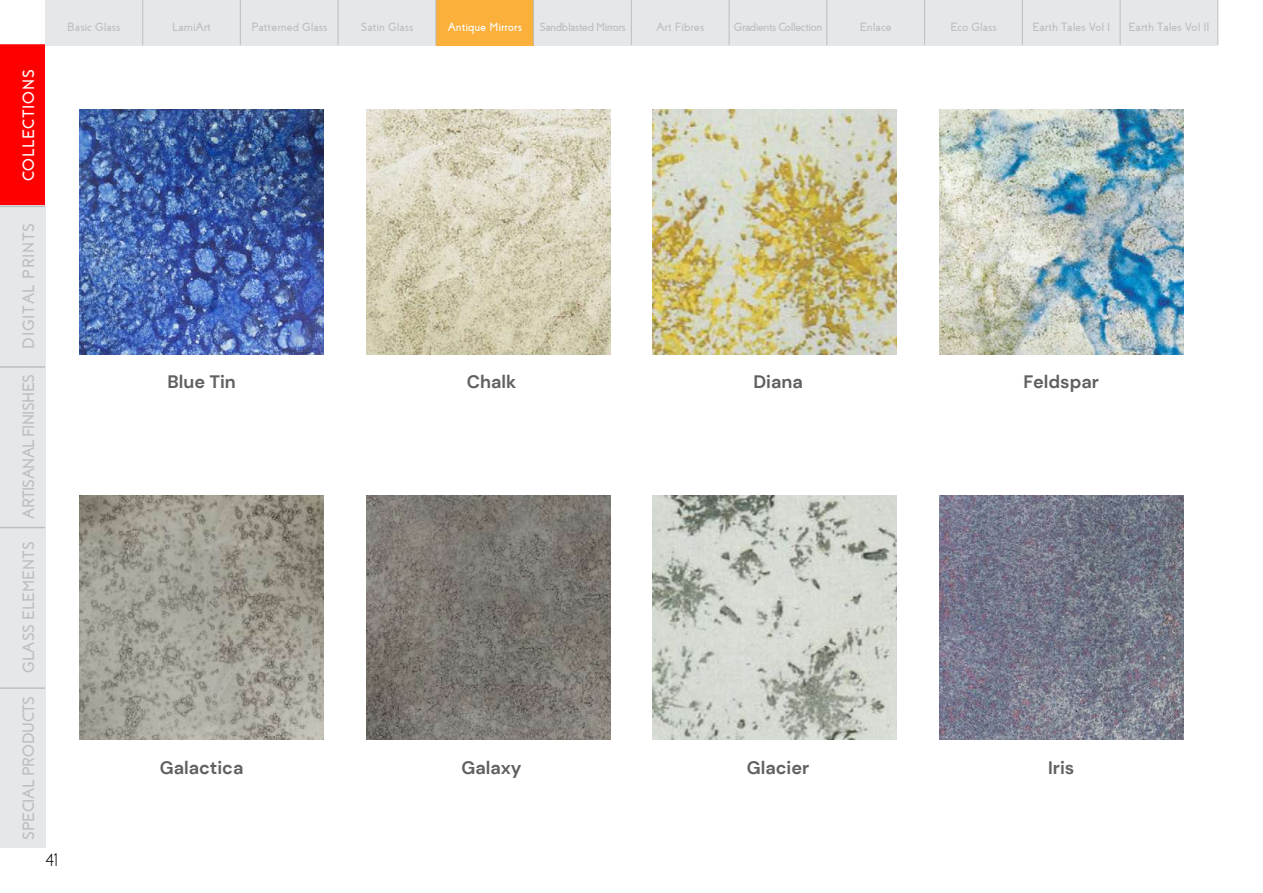
<style>
.page{position:relative;width:1263px;height:893px;background:#fff}
.page>*{position:absolute;margin:0;border:0;box-sizing:border-box;transform-origin:0 0}
.t1{font:700 18px "DM Sans";color:#606060}
.t2{font:300 18px "Coves";color:#000}
.t3{font:700 16.5px "Coves";letter-spacing:-.04em;color:#bdbebf}
.t4{font:700 16.5px "Coves";letter-spacing:-.02em;color:#bdbebf}
.t5{font:700 16.5px "Coves";letter-spacing:.04em;color:#bdbebf}
.t6{font:700 16.5px "Coves";color:#bdbebf}
.t7{font:700 16.5px "Coves";letter-spacing:.04em;color:#fff}
.t8{font:700 12px "Coves";color:#bcbec0}
.t9{font:700 12px "Coves";letter-spacing:-.04em;color:#bcbec0}
.t10{font:700 12px "Coves";color:#fff}
</style>
<div class="page">
<img style="left:80px;top:110px;width:244px;height:244px">
<img style="left:80px;top:495px;width:244px;height:245px">
<img style="left:653px;top:110px;width:244px;height:244px">
<img style="left:653px;top:495px;width:244px;height:245px">
<img style="left:366px;top:110px;width:244px;height:244px">
<img style="left:366px;top:495px;width:244px;height:245px">
<img style="left:939px;top:110px;width:244px;height:244px">
<img style="left:939px;top:495px;width:244px;height:245px">
<div style="left:1120px;top:0;width:98px;height:45px;background:#e6e7e8"></div>
<hr style="left:1217px;top:0;width:1px;height:45px;background:#bcbec0">
<div style="left:1022px;top:0;width:98px;height:45px;background:#e6e7e8"></div>
<hr style="left:1120px;top:0;width:1px;height:45px;background:#bcbec0">
<div style="left:925px;top:0;width:97px;height:45px;background:#e6e7e8"></div>
<hr style="left:1022px;top:0;width:1px;height:45px;background:#bcbec0">
<div style="left:827px;top:0;width:98px;height:45px;background:#e6e7e8"></div>
<hr style="left:924px;top:0;width:1px;height:45px;background:#bcbec0">
<div style="left:729px;top:0;width:98px;height:45px;background:#e6e7e8"></div>
<hr style="left:827px;top:0;width:1px;height:45px;background:#bcbec0">
<div style="left:631px;top:0;width:98px;height:45px;background:#e6e7e8"></div>
<hr style="left:729px;top:0;width:1px;height:45px;background:#bcbec0">
<div style="left:534px;top:0;width:97px;height:45px;background:#e6e7e8"></div>
<hr style="left:631px;top:0;width:1px;height:45px;background:#bcbec0">
<div style="left:436px;top:0;width:98px;height:45px;background:#fab03b"></div>
<hr style="left:533px;top:0;width:1px;height:45px;background:#bcbec0">
<div style="left:338px;top:0;width:98px;height:45px;background:#e6e7e8"></div>
<hr style="left:436px;top:0;width:1px;height:45px;background:#bcbec0">
<div style="left:240px;top:0;width:98px;height:45px;background:#e6e7e8"></div>
<hr style="left:338px;top:0;width:1px;height:45px;background:#bcbec0">
<div style="left:143px;top:0;width:97px;height:45px;background:#e6e7e8"></div>
<hr style="left:240px;top:0;width:1px;height:45px;background:#bcbec0">
<div style="left:45px;top:0;width:98px;height:45px;background:#e6e7e8"></div>
<hr style="left:142px;top:0;width:1px;height:45px;background:#bcbec0">
<div style="left:1px;top:45px;width:43px;height:161px;background:#f00"></div>
<div style="left:0;top:44px;width:45px;height:162px;border:2px solid #f00"></div>
<div style="left:0;top:206px;width:45px;height:160px;background:#e6e7e8"></div>
<hr style="left:0;top:206px;width:45px;height:1px;background:#bcbec0">
<div style="left:0;top:366px;width:45px;height:161px;background:#e6e7e8"></div>
<hr style="left:0;top:366px;width:45px;height:2px;background:#bcbec0">
<div style="left:0;top:527px;width:45px;height:160px;background:#e6e7e8"></div>
<hr style="left:0;top:527px;width:45px;height:1px;background:#bcbec0">
<div style="left:0;top:687px;width:45px;height:161px;background:#e6e7e8"></div>
<hr style="left:0;top:687px;width:45px;height:2px;background:#bcbec0">
<h2 class="t7" style="left:19px;top:181px;width:113px;rotate:-90deg">COLLECTIONS</h2>
<p class="t8" style="left:67px;top:20px;width:55px">Basic Glass</p>
<p class="t8" style="left:172px;top:20px;width:40px">LamiArt</p>
<p class="t8" style="left:251px;top:20px;width:78px">Patterned Glass</p>
<p class="t8" style="left:361px;top:20px;width:54px">Satin Glass</p>
<p class="t10" style="left:448px;top:20px;width:76px">Antique Mirrors</p>
<p class="t9" style="left:539px;top:20px;width:88px">Sandblasted Mirrors</p>
<p class="t8" style="left:656px;top:20px;width:49px">Art Fibres</p>
<p class="t9" style="left:734px;top:20px;width:90px">Gradients Collection</p>
<p class="t8" style="left:860px;top:20px;width:33px">Enlace</p>
<p class="t8" style="left:950px;top:20px;width:48px">Eco Glass</p>
<p class="t8" style="left:1032px;top:20px;width:79px">Earth Tales Vol I</p>
<p class="t8" style="left:1128px;top:20px;width:83px">Earth Tales Vol II</p>
<h2 class="t5" style="left:19px;top:349px;width:127px;rotate:-90deg">DIGITAL PRINTS</h2>
<h2 class="t3" style="left:19px;top:519px;width:146px;rotate:-90deg">ARTISANAL FINISHES</h2>
<h2 class="t6" style="left:19px;top:673px;width:133px;rotate:-90deg">GLASS ELEMENTS</h2>
<h2 class="t4" style="left:19px;top:840px;width:145px;rotate:-90deg">SPECIAL PRODUCTS</h2>
<h1 class="t2" style="left:45px;top:849px;width:15px">41</h1>
<h1 class="t1" style="left:167px;top:371px;width:70px">Blue Tin</h1>
<h1 class="t1" style="left:160px;top:756px;width:85px">Galactica</h1>
<h1 class="t1" style="left:467px;top:371px;width:51px">Chalk</h1>
<h1 class="t1" style="left:461px;top:756px;width:62px">Galaxy</h1>
<h1 class="t1" style="left:753px;top:371px;width:51px">Diana</h1>
<h1 class="t1" style="left:747px;top:756px;width:64px">Glacier</h1>
<h1 class="t1" style="left:1023px;top:371px;width:77px">Feldspar</h1>
<h1 class="t1" style="left:1048px;top:756px;width:28px">Iris</h1>
</div>
